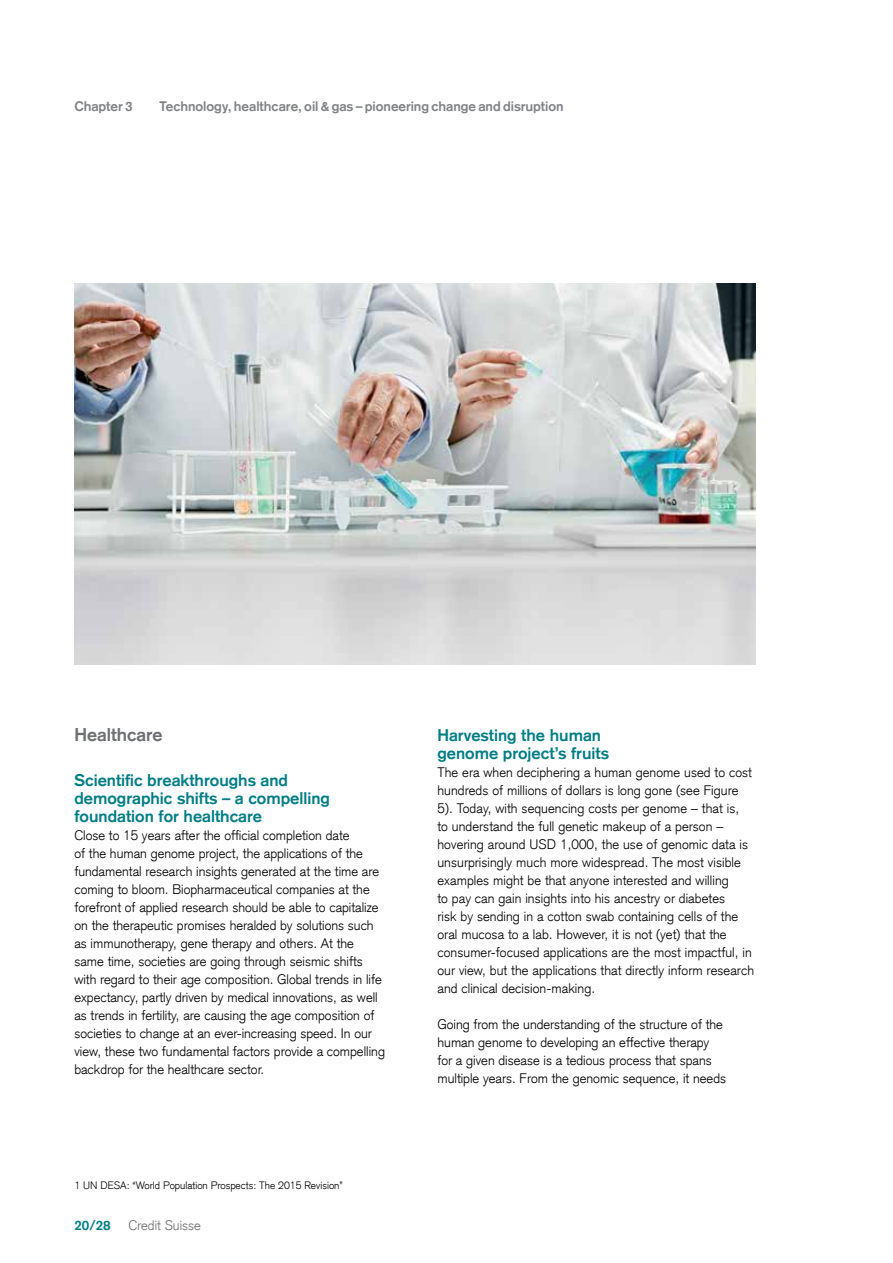
<style>
.page{position:relative;width:893px;height:1263px;background:#fff}
.page>*{position:absolute;margin:0;border:0;box-sizing:border-box;transform-origin:0 0}
.t1{font:700 18px "Credit Suisse Type";color:#6d6e71}
.t2{font:700 16.5px/18px "Credit Suisse Type";color:#007d84}
.t3{font:300 13.5px/18px "Credit Suisse Type";color:#000}
.t4{font:700 13.5px "Credit Suisse Type";color:#808285}
.t5{font:300 13.5px "Credit Suisse Type";color:#6d6e71}
.t6{font:700 13.5px "Credit Suisse Type";color:#007d84}
.t7{font:300 10.5px "Credit Suisse Type";color:#000}
</style>
<div class="page">
<img style="left:74px;top:283px;width:681px;height:382px">
<p class="t4" style="left:74px;top:98px;width:60px">Chapter 3</p>
<p class="t4" style="left:159px;top:98px;width:406px">Technology, healthcare, oil &amp; gas – pioneering change and disruption</p>
<h1 class="t1" style="left:74px;top:724px;width:90px">Healthcare</h1>
<p class="t2" style="left:74px;top:771px;width:257px">Scientific breakthroughs and demographic shifts – a compelling foundation for healthcare</p>
<p class="t3" style="left:74px;top:826px;width:312px">Close to 15 years after the official completion date<br>of the human genome project, the applications of the fundamental research insights generated at the time are coming to bloom. Biopharmaceutical companies at the forefront of applied research should be able to capitalize on the therapeutic promises heralded by solutions such as immunotherapy, gene therapy and others. At the same time, societies are going through seismic shifts with regard to their age composition. Global trends in life expectancy, partly driven by medical innovations, as well as trends in fertility, are causing the age composition of societies to change at an ever-increasing speed. In our view, these two fundamental factors provide a compelling backdrop for the healthcare sector.</p>
<p class="t7" style="left:74px;top:1179px;width:270px">1 UN DESA: “World Population Prospects: The 2015 Revision”</p>
<p class="t6" style="left:74px;top:1217px;width:38px">20/28</p>
<p class="t5" style="left:128px;top:1217px;width:74px">Credit Suisse</p>
<p class="t2" style="left:437px;top:726px;width:173px">Harvesting the human genome project’s fruits</p>
<p class="t3" style="left:437px;top:763px;width:318px">The era when deciphering a human genome used to cost hundreds of millions of dollars is long gone (see Figure 5). Today, with sequencing costs per genome – that is,<br>to understand the full genetic makeup of a person – hovering around USD 1,000, the use of genomic data is unsurprisingly much more widespread. The most visible examples might be that anyone interested and willing<br>to pay can gain insights into his ancestry or diabetes<br>risk by sending in a cotton swab containing cells of the oral mucosa to a lab. However, it is not (yet) that the consumer-focused applications are the most impactful, in our view, but the applications that directly inform research and clinical decision-making.</p>
<p class="t3" style="left:437px;top:1015px;width:290px">Going from the understanding of the structure of the human genome to developing an effective therapy for a given disease is a tedious process that spans multiple years. From the genomic sequence, it needs</p>
</div>
